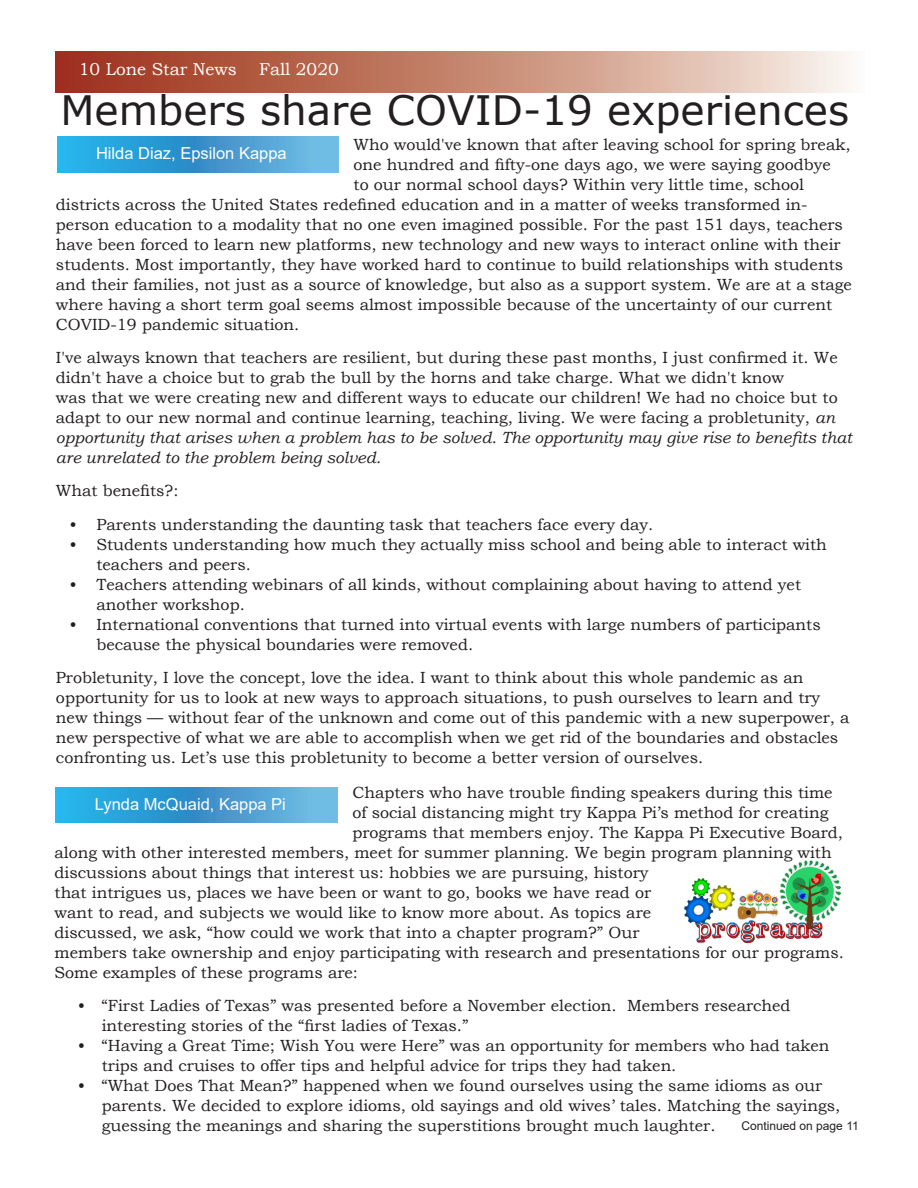
<style>
.page{position:relative;width:918px;height:1188px;background:#fff}
.page>*{position:absolute;margin:0;border:0;box-sizing:border-box;transform-origin:0 0}
.t1{font:40.5px "Verdana";color:#231f20}
.t2{font:17.25px "Bookman Old Style";color:#fff}
.Byline{font:16.5px "Arial";color:#fff}
.bullets_left{font:16.2px/20px "Bookman Old Style";color:#231f20}
.Byline-2{font:12px "Arial";color:#231f20}
.s1{font-style:italic}
</style>
<div class="page">
<svg style="left:55px;top:51px;width:794px;height:41px;background:#c68874"></svg>
<svg style="left:57px;top:137px;width:282px;height:35px;background:#40a4d9"></svg>
<svg style="left:56px;top:788px;width:281px;height:35px;background:#40a4d9"></svg>
<img style="left:684px;top:860px;width:157px;height:82px">
<p class="t2" style="left:79px;top:58px;width:160px">10 Lone Star News</p>
<p class="t2" style="left:259px;top:58px;width:81px">Fall 2020</p>
<p class="t1" style="left:60px;top:83px;width:790px">Members share COVID-19 experiences</p>
<p class="Byline" style="left:96px;top:142px;width:192px">Hilda Diaz, Epsilon Kappa</p>
<p class="bullets_left" style="left:354px;top:135px;width:498px">Who would've known that after leaving school for spring break,</p>
<p class="bullets_left" style="left:354px;top:155px;width:479px">one hundred and fifty-one days ago, we were saying goodbye</p>
<p class="bullets_left" style="left:354px;top:175px;width:452px">to our normal school days? Within very little time, school</p>
<p class="bullets_left" style="left:56px;top:195px;width:753px">districts across the United States redefined education and in a matter of weeks transformed in-</p>
<p class="bullets_left" style="left:56px;top:215px;width:788px">person education to a modality that no one even imagined possible. For the past 151 days, teachers</p>
<p class="bullets_left" style="left:56px;top:234px;width:786px">have been forced to learn new platforms, new technology and new ways to interact online with their</p>
<p class="bullets_left" style="left:56px;top:254px;width:789px">students. Most importantly, they have worked hard to continue to build relationships with students</p>
<p class="bullets_left" style="left:56px;top:274px;width:797px">and their families, not just as a source of knowledge, but also as a support system. We are at a stage</p>
<p class="bullets_left" style="left:56px;top:294px;width:778px">where having a short term goal seems almost impossible because of the uncertainty of our current</p>
<p class="bullets_left" style="left:56px;top:314px;width:245px">COVID-19 pandemic situation.</p>
<p class="bullets_left" style="left:56px;top:348px;width:783px">I've always known that teachers are resilient, but during these past months, I just confirmed it. We didn't have a choice but to grab the bull by the horns and take charge. What we didn't know</p>
<p class="bullets_left" style="left:56px;top:388px;width:797px">was that we were creating new and different ways to educate our children! We had no choice but to adapt to our new normal and continue learning, teaching, living. We were facing a probletunity, <span class="s1">an opportunity that arises when a problem has to be solved. The opportunity may give rise to benefits that are unrelated to the problem being solved.</span></p>
<p class="bullets_left" style="left:56px;top:481px;width:124px">What benefits?:</p>
<p class="bullets_left" style="left:69px;top:514px;width:585px">• Parents understanding the daunting task that teachers face every day.</p>
<p class="bullets_left" style="left:96px;top:534px;width:732px;text-indent:-27px">• Students understanding how much they actually miss school and being able to interact with teachers and peers.</p>
<p class="bullets_left" style="left:96px;top:574px;width:706px;text-indent:-27px">• Teachers attending webinars of all kinds, without complaining about having to attend yet another workshop.</p>
<p class="bullets_left" style="left:96px;top:614px;width:726px;text-indent:-27px">• International conventions that turned into virtual events with large numbers of participants because the physical boundaries were removed.</p>
<p class="bullets_left" style="left:56px;top:668px;width:795px">Probletunity, I love the concept, love the idea. I want to think about this whole pandemic as an opportunity for us to look at new ways to approach situations, to push ourselves to learn and try new things — without fear of the unknown and come out of this pandemic with a new superpower, a new perspective of what we are able to accomplish when we get rid of the boundaries and obstacles confronting us. Let’s use this probletunity to become a better version of ourselves.</p>
<p class="bullets_left" style="left:352px;top:783px;width:482px">Chapters who have trouble finding speakers during this time</p>
<p class="bullets_left" style="left:352px;top:803px;width:478px">of social distancing might try Kappa Pi’s method for creating</p>
<p class="bullets_left" style="left:352px;top:823px;width:492px">programs that members enjoy. The Kappa Pi Executive Board,</p>
<p class="bullets_left" style="left:55px;top:843px;width:779px">along with other interested members, meet for summer planning. We begin program planning with</p>
<p class="bullets_left" style="left:55px;top:863px;width:596px">discussions about things that interest us: hobbies we are pursuing, history</p>
<p class="bullets_left" style="left:55px;top:882px;width:598px">that intrigues us, places we have been or want to go, books we have read or</p>
<p class="bullets_left" style="left:55px;top:902px;width:598px">want to read, and subjects we would like to know more about. As topics are</p>
<p class="bullets_left" style="left:55px;top:922px;width:587px">discussed, we ask, “how could we work that into a chapter program?” Our</p>
<p class="bullets_left" style="left:55px;top:942px;width:791px">members take ownership and enjoy participating with research and presentations for our programs.</p>
<p class="bullets_left" style="left:55px;top:962px;width:305px">Some examples of these programs are:</p>
<p class="bullets_left" style="left:102px;top:996px;width:690px;text-indent:-24px">• “First Ladies of Texas” was presented before a November election. Members researched interesting stories of the “first ladies of Texas.”</p>
<p class="bullets_left" style="left:102px;top:1036px;width:729px;text-indent:-24px">• “Having a Great Time; Wish You were Here” was an opportunity for members who had taken trips and cruises to offer tips and helpful advice for trips they had taken.</p>
<p class="bullets_left" style="left:102px;top:1076px;width:740px;text-indent:-24px">• “What Does That Mean?” happened when we found ourselves using the same idioms as our parents. We decided to explore idioms, old sayings and old wives’ tales. Matching the sayings, guessing the meanings and sharing the superstitions brought much laughter.</p>
<p class="Byline" style="left:95px;top:793px;width:193px">Lynda McQuaid, Kappa Pi</p>
<p class="Byline-2" style="left:742px;top:1117px;width:119px">Continued on page 11</p>
</div>
